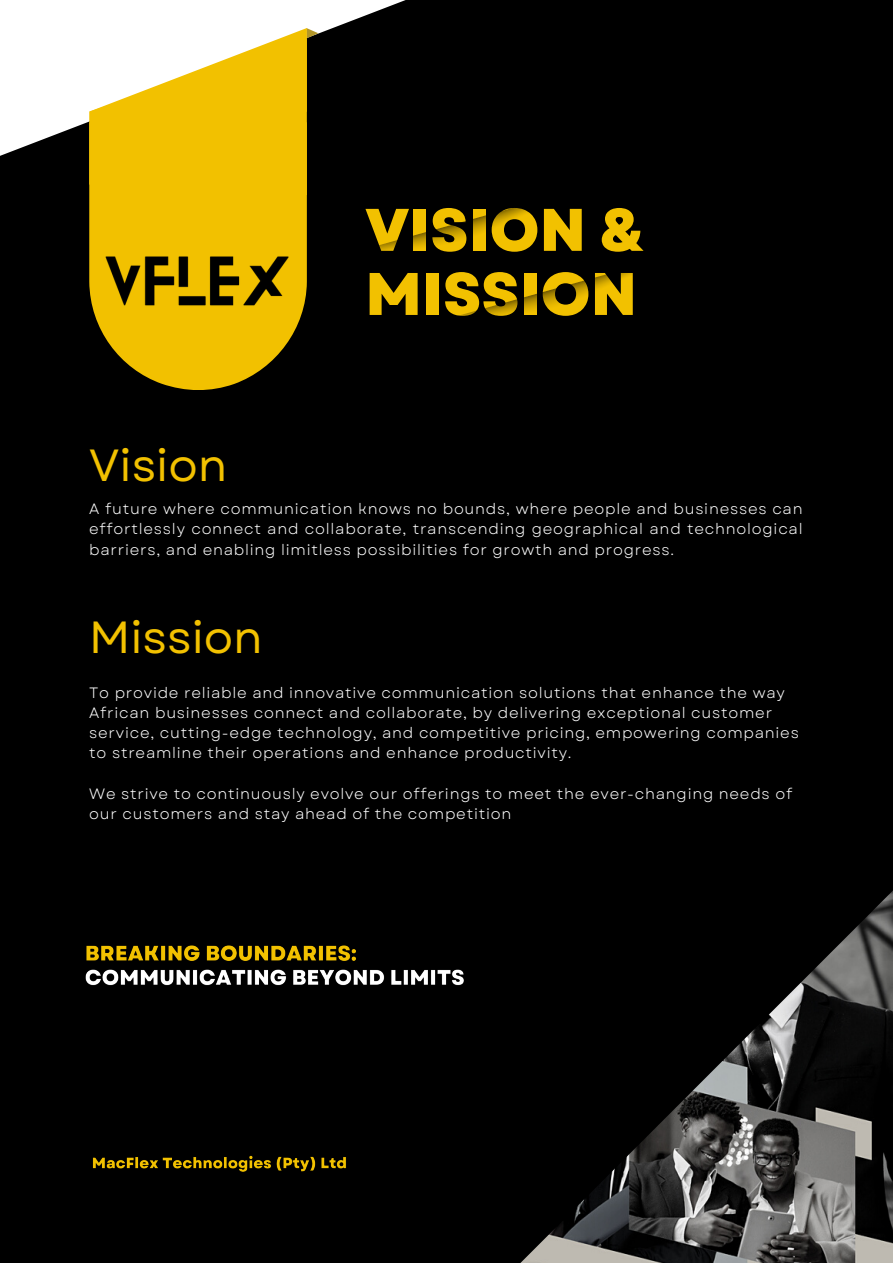
<style>
.page{position:relative;width:893px;height:1264px;background:#fff}
.page>*{position:absolute;margin:0;border:0;box-sizing:border-box;transform-origin:0 0}
.t1{font:800 60px "Garet";color:#f2c100}
.t2{font:45px "Garet";color:#f2c100}
.t3{font:15px/20.2px "Garet";letter-spacing:.05em;color:#fff}
</style>
<div class="page">
<div style="left:0;top:0;width:892px;height:1262px;background:#000"></div>
<svg style="left:0;top:0;width:405px;height:156px;fill:#fff"></svg>
<svg style="left:89px;top:195px;width:218px;height:128px;background:#dcaf00"></svg>
<svg style="left:89px;top:28px;width:229px;height:167px;background:#e9c63d"></svg>
<img style="left:521px;top:892px;width:371px;height:370px">
<img style="left:98px;top:200px;width:200px;height:190px">
<img style="left:92px;top:1155px;width:254px;height:17px">
<img style="left:85px;top:945px;width:379px;height:41px">
<p class="t2" style="left:89px;top:433px;width:140px">Vision</p>
<p class="t1" style="left:365px;top:187px;width:281px">VISION &amp;</p>
<p class="t1" style="left:365px;top:251px;width:273px">MISSION</p>
<p class="t3" style="left:89px;top:498px;width:714px;text-align:justify">A future where communication knows no bounds, where people and businesses can effortlessly connect and collaborate, transcending geographical and technological barriers, and enabling limitless possibilities for growth and progress.</p>
<p class="t2" style="left:89px;top:604px;width:175px">Mission</p>
<p class="t3" style="left:89px;top:682px;width:711px">To provide reliable and innovative communication solutions that enhance the way African businesses connect and collaborate, by delivering exceptional customer service, cutting-edge technology, and competitive pricing, empowering companies to streamline their operations and enhance productivity.</p>
<p class="t3" style="left:89px;top:783px;width:704px">We strive to continuously evolve our offerings to meet the ever-changing needs of our customers and stay ahead of the competition</p>
</div>
